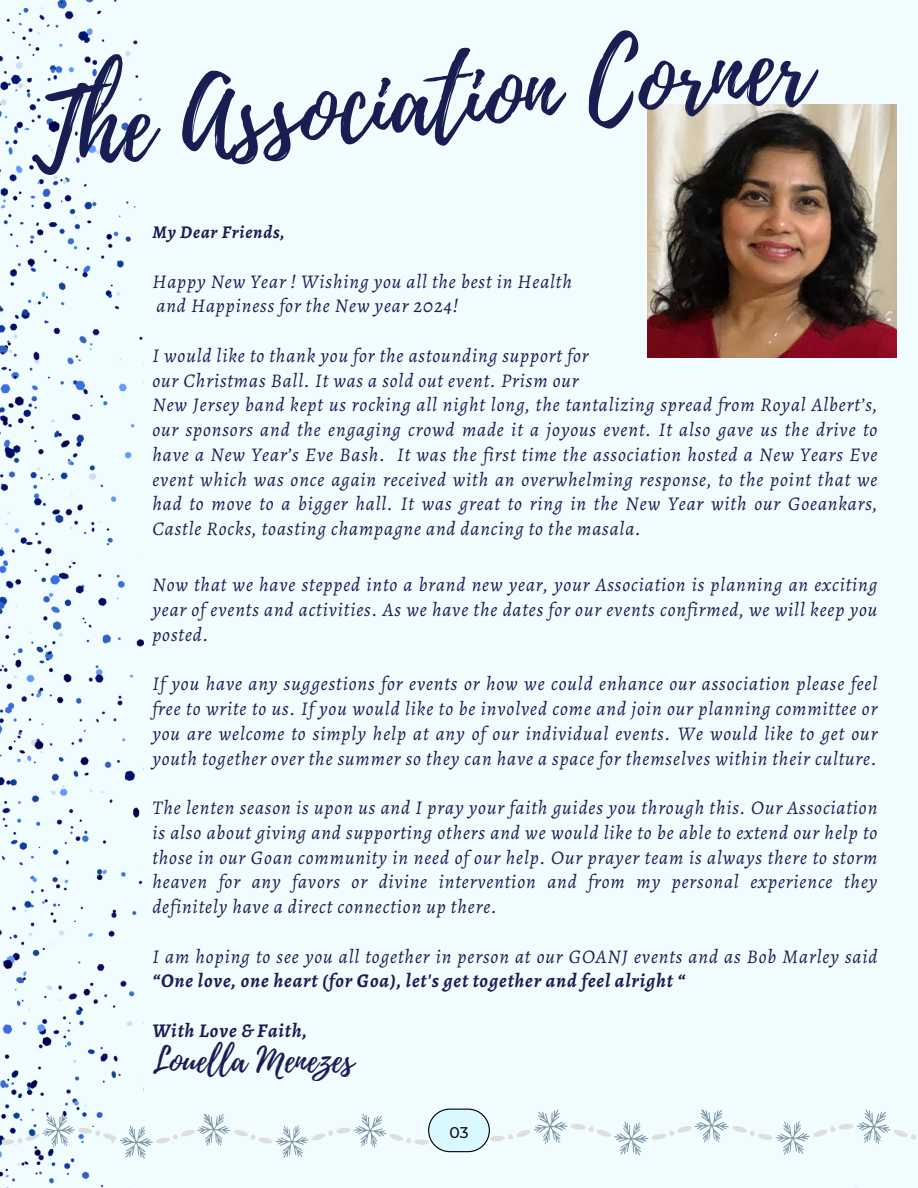
<style>
.page{position:relative;width:918px;height:1188px;background:#f1fcff}
.page>*{position:absolute;margin:0;border:0;box-sizing:border-box;transform-origin:0 0}
.t1{font:101.4px "Playlist Script";color:#171f52}
.t2{font:34.35px "Playlist Script";color:#171f52}
.t3{font:italic 700 19.5px "Alegreya";letter-spacing:.045em;color:#171f52}
.t4{font:italic 19.35px/24.8px "Alegreya";letter-spacing:.045em;color:#171f52;text-align:justify}
.t5{font:italic 700 18px "Alegreya";letter-spacing:.045em;color:#171f52}
.t6{font:500 15.45px "Montserrat";color:#111}
.s1{font-weight:700}
</style>
<div class="page">
<svg style="left:144px;top:1109px;width:772px;height:50px"></svg>
<img style="left:0;top:0;width:144px;height:1188px">
<img style="left:648px;top:104px;width:248px;height:253px">
<p class="t1" style="left:27px;top:61px;width:782px;rotate:-5deg">The Association Corner</p>
<p class="t5" style="left:152px;top:220px;width:134px">My Dear Friends,</p>
<h1 class="t4" style="left:152px;top:269px;width:421px">Happy New Year ! Wishing you all the best in Health</h1>
<p class="t4" style="left:157px;top:294px;width:303px">and Happiness for the New year 2024!</p>
<h2 class="t4" style="left:152px;top:343px;width:438px">I would like to thank you for the astounding support for</h2>
<p class="t4" style="left:152px;top:368px;width:428px">our Christmas Ball. It was a sold out event. Prism our</p>
<p class="t4" style="left:152px;top:393px;width:727px">New Jersey band kept us rocking all night long, the tantalizing spread from Royal Albert’s, our sponsors and the engaging crowd made it a joyous event. It also gave us the drive to have a New Year’s Eve Bash. It was the first time the association hosted a New Years Eve event which was once again received with an overwhelming response, to the point that we had to move to a bigger hall. It was great to ring in the New Year with our Goeankars, Castle Rocks, toasting champagne and dancing to the masala.</p>
<p class="t4" style="left:152px;top:573px;width:727px">Now that we have stepped into a brand new year, your Association is planning an exciting year of events and activities. As we have the dates for our events confirmed, we will keep you posted.</p>
<p class="t4" style="left:152px;top:672px;width:727px">If you have any suggestions for events or how we could enhance our association please feel free to write to us. If you would like to be involved come and join our planning committee or you are welcome to simply help at any of our individual events. We would like to get our youth together over the summer so they can have a space for themselves within their culture.</p>
<p class="t4" style="left:152px;top:795px;width:727px">The lenten season is upon us and I pray your faith guides you through this. Our Association is also about giving and supporting others and we would like to be able to extend our help to those in our Goan community in need of our help. Our prayer team is always there to storm heaven for any favors or divine intervention and from my personal experience they definitely have a direct connection up there.</p>
<p class="t4" style="left:152px;top:944px;width:727px">I am hoping to see you all together in person at our GOANJ events and as Bob Marley said <span class="s1">“One love, one heart (for Goa), let's get together and feel alright “</span></p>
<p class="t3" style="left:152px;top:1017px;width:156px">With Love &amp; Faith,</p>
<p class="t2" style="left:152px;top:1036px;width:203px">Louella Menezes</p>
<p class="t6" style="left:449px;top:1123px;width:21px">03</p>
</div>
